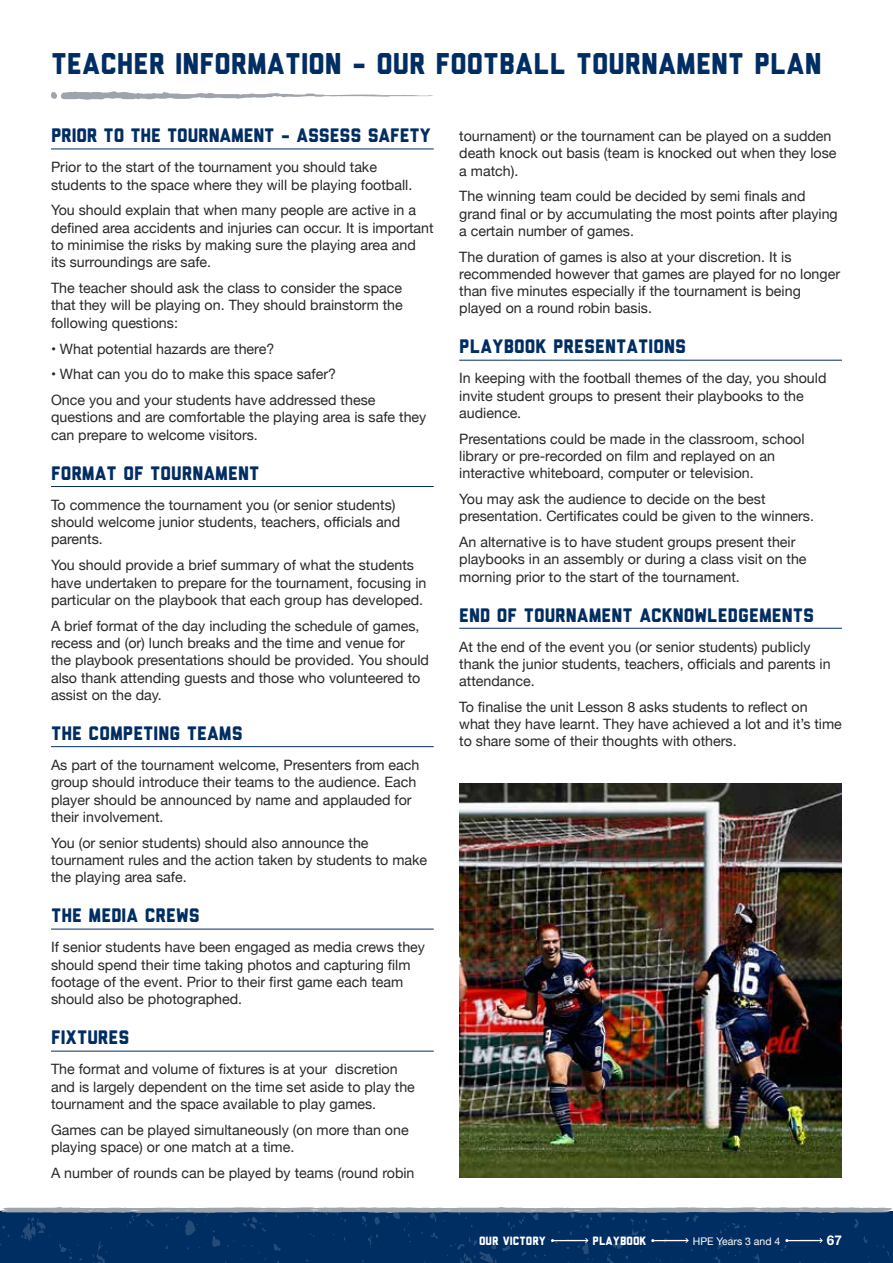
<style>
.page{position:relative;width:893px;height:1263px;background:#fff}
.page>*{position:absolute;margin:0;border:0;box-sizing:border-box;transform-origin:0 0}
.t1{font:30px "Liberator";color:#002d62}
.t2{font:19.5px "Liberator";color:#002d62}
.t3{font:14.25px/17.2px "Helvetica Neue";color:#292829}
.t4{font:700 13.5px "Helvetica Neue";color:#fff}
.t5{font:12px "Liberator";color:#fff}
.t6{font:10.5px "Helvetica Neue";color:#fff}
</style>
<div class="page">
<div style="left:0;top:1212px;width:893px;height:51px;background:#002d62"></div>
<svg style="left:551px;top:1238px;width:37px;height:5px"></svg>
<svg style="left:651px;top:1238px;width:38px;height:5px"></svg>
<svg style="left:785px;top:1238px;width:38px;height:5px"></svg>
<svg style="left:0;top:1207px;width:892px;height:6px;background:#9ba4af"></svg>
<img style="left:459px;top:783px;width:383px;height:395px">
<hr style="left:51px;top:149px;width:383px;height:1px;background:#002d62">
<hr style="left:51px;top:486px;width:383px;height:1px;background:#002d62">
<hr style="left:51px;top:746px;width:383px;height:1px;background:#002d62">
<hr style="left:51px;top:929px;width:383px;height:1px;background:#002d62">
<hr style="left:51px;top:1051px;width:383px;height:1px;background:#002d62">
<svg style="left:51px;top:91px;width:382px;height:9px"></svg>
<hr style="left:459px;top:360px;width:383px;height:1px;background:#002d62">
<hr style="left:459px;top:628px;width:383px;height:1px;background:#002d62">
<h1 class="t1" style="left:51px;top:52px;width:772px">TEACHER INFORMATION - OUR FOOTBALL TOURNAMENT PLAN</h1>
<h2 class="t2" style="left:51px;top:128px;width:382px">PRIOR TO THE TOURNAMENT - ASSESS SAFETY</h2>
<p class="t3" style="left:51px;top:159px;width:363px">Prior to the start of the tournament you should take students to the space where they will be playing football.</p>
<p class="t3" style="left:51px;top:202px;width:384px">You should explain that when many people are active in a defined area accidents and injuries can occur. It is important to minimise the risks by making sure the playing area and its surroundings are safe.</p>
<p class="t3" style="left:51px;top:280px;width:353px;text-align:justify">The teacher should ask the class to consider the space that they will be playing on. They should brainstorm the following questions:</p>
<p class="t3" style="left:51px;top:341px;width:225px">• What potential hazards are there?</p>
<p class="t3" style="left:51px;top:362px;width:326px;line-height:25.8px">• What can you do to make this space safer?<br>Once you and your students have addressed these</p>
<p class="t3" style="left:51px;top:409px;width:377px">questions and are comfortable the playing area is safe they can prepare to welcome visitors.</p>
<h2 class="t2" style="left:51px;top:466px;width:210px">FORMAT OF TOURNAMENT</h2>
<p class="t3" style="left:51px;top:497px;width:351px">To commence the tournament you (or senior students) should welcome junior students, teachers, officials and parents.</p>
<p class="t3" style="left:51px;top:557px;width:377px">You should provide a brief summary of what the students have undertaken to prepare for the tournament, focusing in particular on the playbook that each group has developed.</p>
<p class="t3" style="left:51px;top:618px;width:380px">A brief format of the day including the schedule of games, recess and (or) lunch breaks and the time and venue for<br>the playbook presentations should be provided. You should also thank attending guests and those who volunteered to assist on the day.</p>
<h2 class="t2" style="left:51px;top:726px;width:193px">THE COMPETING TEAMS</h2>
<p class="t3" style="left:51px;top:757px;width:370px">As part of the tournament welcome, Presenters from each group should introduce their teams to the audience. Each player should be announced by name and applauded for their involvement.</p>
<p class="t3" style="left:51px;top:835px;width:378px">You (or senior students) should also announce the tournament rules and the action taken by students to make the playing area safe.</p>
<h2 class="t2" style="left:51px;top:909px;width:150px">THE MEDIA CREWS</h2>
<p class="t3" style="left:51px;top:939px;width:376px">If senior students have been engaged as media crews they should spend their time taking photos and capturing film footage of the event. Prior to their first game each team should also be photographed.</p>
<h2 class="t2" style="left:51px;top:1031px;width:80px">FIXTURES</h2>
<p class="t3" style="left:51px;top:1061px;width:365px">The format and volume of fixtures is at your discretion and is largely dependent on the time set aside to play the tournament and the space available to play games.</p>
<p class="t3" style="left:51px;top:1122px;width:359px">Games can be played simultaneously (on more than one playing space) or one match at a time.</p>
<p class="t3" style="left:51px;top:1165px;width:365px">A number of rounds can be played by teams (round robin</p>
<p class="t3" style="left:459px;top:128px;width:379px">tournament) or the tournament can be played on a sudden death knock out basis (team is knocked out when they lose a match).</p>
<p class="t3" style="left:459px;top:189px;width:380px">The winning team could be decided by semi finals and grand final or by accumulating the most points after playing a certain number of games.</p>
<p class="t3" style="left:459px;top:249px;width:382px">The duration of games is also at your discretion. It is recommended however that games are played for no longer than five minutes especially if the tournament is being played on a round robin basis.</p>
<h2 class="t2" style="left:459px;top:340px;width:228px">PLAYBOOK PRESENTATIONS</h2>
<p class="t3" style="left:459px;top:371px;width:369px">In keeping with the football themes of the day, you should invite student groups to present their playbooks to the audience.</p>
<p class="t3" style="left:459px;top:431px;width:347px">Presentations could be made in the classroom, school library or pre-recorded on film and replayed on an interactive whiteboard, computer or television.</p>
<p class="t3" style="left:459px;top:491px;width:356px">You may ask the audience to decide on the best presentation. Certificates could be given to the winners.</p>
<p class="t3" style="left:459px;top:534px;width:349px">An alternative is to have student groups present their playbooks in an assembly or during a class visit on the morning prior to the start of the tournament.</p>
<h2 class="t2" style="left:459px;top:608px;width:356px">END OF TOURNAMENT ACKNOWLEDGEMENTS</h2>
<p class="t3" style="left:459px;top:639px;width:373px">At the end of the event you (or senior students) publicly thank the junior students, teachers, officials and parents in attendance.</p>
<p class="t3" style="left:459px;top:699px;width:384px">To finalise the unit Lesson 8 asks students to reflect on what they have learnt. They have achieved a lot and it’s time to share some of their thoughts with others.</p>
<p class="t5" style="left:479px;top:1236px;width:68px">OUR VICTORY</p>
<p class="t5" style="left:593px;top:1236px;width:55px">PLAYBOOK</p>
<p class="t6" style="left:693px;top:1233px;width:89px">HPE Years 3 and 4</p>
<p class="t4" style="left:827px;top:1231px;width:17px">67</p>
</div>
